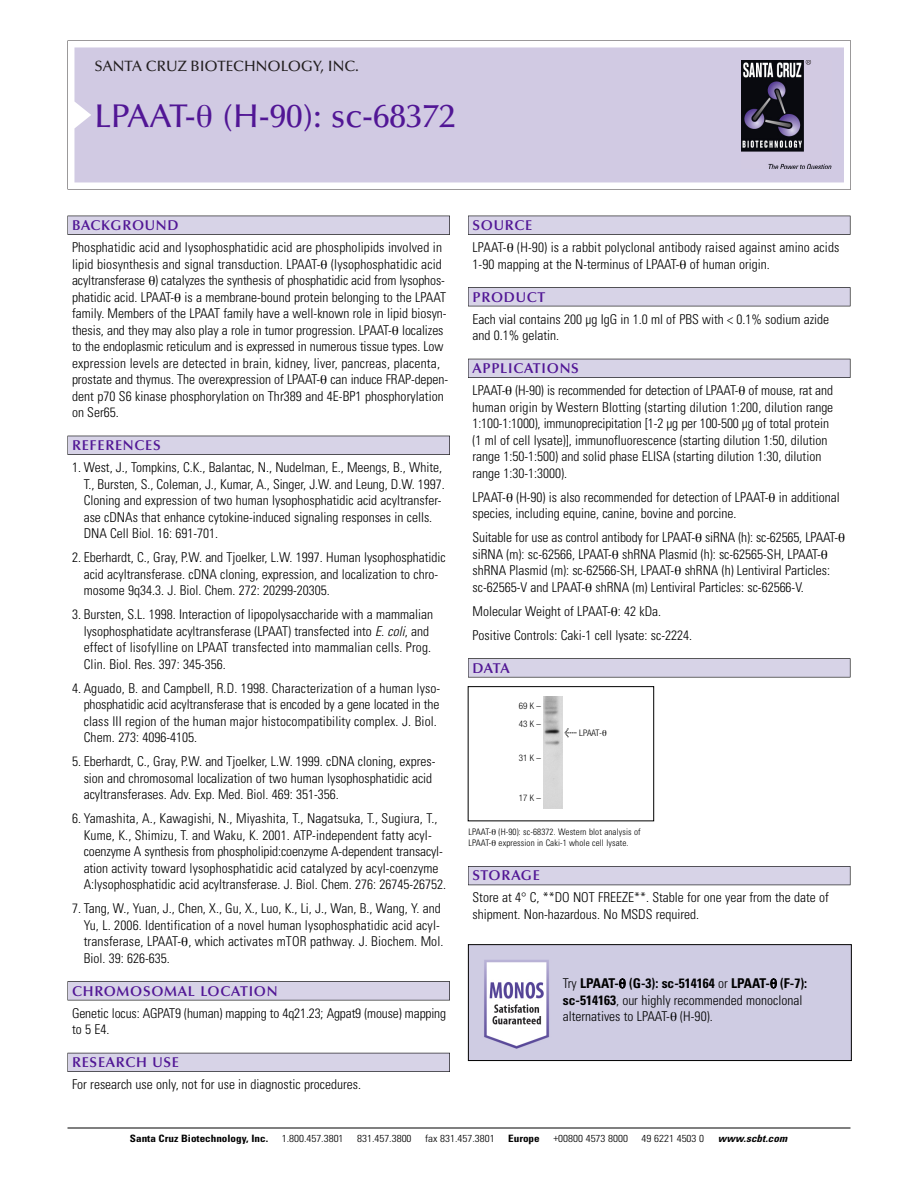
<style>
.page{position:relative;width:918px;height:1188px;background:#fff}
.page>*{position:absolute;margin:0;border:0;box-sizing:border-box;transform-origin:0 0}
.t1{font:500 33px "Optima";color:#511695}
.t2{font:500 15px "Optima";color:#231f20}
.t3{font:600 14.25px "Optima";letter-spacing:.05em;color:#511695}
.t4{font:300 condensed 13.5px/16.5px "Univers";color:#000}
.t5{font:300 condensed 10.2px "Univers";color:#000;scale:1.1 1}
.t6{font:700 condensed 10.2px "Univers";color:#000;scale:1.1 1}
.t7{font:italic 700 condensed 10.2px "Univers";letter-spacing:.005em;color:#000;scale:1.1 1}
.t8{font:300 condensed 9px/10.5px "Univers";letter-spacing:.015em;color:#000}
.t9{font:300 condensed 9px/18px "Helvetica Neue";color:#000}
.s1{font-style:italic}
.s2{font-family:"Meta Plus";font-weight:400;font-stretch:normal;font-size:10.5px}
.s3{font-weight:700}
</style>
<div class="page">
<svg style="left:68px;top:40px;width:783px;height:149px"></svg>
<div style="left:74px;top:47px;width:770px;height:135px;background:#d1cae3"></div>
<img style="left:741px;top:60px;width:90px;height:108px">
<div style="left:68px;top:216px;width:382px;height:19px;background:#525155"></div>
<div style="left:68px;top:216px;width:381px;height:18px;background:#d7d3e7"></div>
<div style="left:68px;top:436px;width:382px;height:19px;background:#515055"></div>
<div style="left:68px;top:436px;width:381px;height:18px;background:#d7d3e7"></div>
<div style="left:68px;top:981px;width:382px;height:19px;background:#545357"></div>
<div style="left:68px;top:982px;width:381px;height:18px;background:#d7d3e7"></div>
<div style="left:68px;top:1053px;width:382px;height:19px;background:#54535a"></div>
<div style="left:68px;top:1053px;width:381px;height:18px;background:#d7d3e7"></div>
<div style="left:468px;top:216px;width:382px;height:19px;background:#525155"></div>
<div style="left:468px;top:216px;width:382px;height:18px;background:#d7d3e7"></div>
<div style="left:468px;top:287px;width:382px;height:19px;background:#525155"></div>
<div style="left:468px;top:288px;width:382px;height:18px;background:#d7d3e7"></div>
<div style="left:468px;top:359px;width:382px;height:19px;background:#525158"></div>
<div style="left:468px;top:359px;width:382px;height:18px;background:#d7d3e7"></div>
<div style="left:468px;top:658px;width:382px;height:19px;background:#575759"></div>
<div style="left:468px;top:659px;width:382px;height:18px;background:#d7d3e7"></div>
<div style="left:468px;top:866px;width:382px;height:19px;background:#535259"></div>
<div style="left:468px;top:867px;width:382px;height:18px;background:#d7d3e7"></div>
<hr style="left:68px;top:1128px;width:782px;height:1px;background:#000">
<div style="left:468px;top:686px;width:186px;height:135px;border:1px solid #000"></div>
<img style="left:543px;top:696px;width:19px;height:113px">
<img style="left:470px;top:946px;width:380px;height:113px">
<div style="left:468px;top:944px;width:384px;height:117px;border:1px solid #000"></div>
<svg style="left:197px;top:105px;width:15px;height:23px"></svg>
<svg style="left:620px;top:979px;width:5px;height:9px"></svg>
<svg style="left:771px;top:979px;width:5px;height:9px"></svg>
<svg style="left:671px;top:1012px;width:5px;height:9px"></svg>
<p class="t2" style="left:94px;top:61px;width:266px">SANTA CRUZ BIOTECHNOLOGY, INC.</p>
<h1 class="t1" style="left:94px;top:103px;width:363px">LPAAT- (H-90): sc-68372</h1>
<p class="t3" style="left:72px;top:219px;width:108px">BACKGROUND</p>
<p class="t4" style="left:72px;top:240px;width:378px">Phosphatidic acid and lysophosphatidic acid are phospholipids involved in lipid biosynthesis and signal transduction. LPAAT- (lysophosphatidic acid acyltransferase ) catalyzes the synthesis of phosphatidic acid from lysophos&shy;phatidic acid. LPAAT- is a membrane-bound protein belonging to the LPAAT family. Members of the LPAAT family have a well-known role in lipid biosyn&shy;thesis, and they may also play a role in tumor progression. LPAAT- localizes to the endoplasmic reticulum and is expressed in numerous tissue types. Low expression levels are detected in brain, kidney, liver, pancreas, placenta, prostate and thymus. The overexpression of LPAAT- can induce FRAP-depen&shy;dent p70 S6 kinase phosphorylation on Thr389 and 4E-BP1 phosphorylation on Ser65.</p>
<p class="t3" style="left:72px;top:440px;width:90px">REFERENCES</p>
<p class="t4" style="left:84px;top:460px;width:363px;text-indent:-12px">1. West, J., Tompkins, C.K., Balantac, N., Nudelman, E., Meengs, B., White, T., Bursten, S., Coleman, J., Kumar, A., Singer, J.W. and Leung, D.W. 1997.<br>Cloning and expression of two human lysophosphatidic acid acyltransfer&shy;ase cDNAs that enhance cytokine-induced signaling responses in cells.<br>DNA Cell Biol. 16: 691-701.</p>
<p class="t4" style="left:84px;top:550px;width:363px;text-indent:-12px">2. Eberhardt, C., Gray, P.W. and Tjoelker, L.W. 1997. Human lysophosphatidic acid acyltransferase. cDNA cloning, expression, and localization to chro&shy;mosome 9q34.3. J. Biol. Chem. 272: 20299-20305.</p>
<p class="t4" style="left:84px;top:607px;width:351px;text-indent:-12px">3. Bursten, S.L. 1998. Interaction of lipopolysaccharide with a mammalian lysophosphatidate acyltransferase (LPAAT) transfected into <span class="s1">E. coli</span>, and effect of lisofylline on LPAAT transfected into mammalian cells. Prog.<br>Clin. Biol. Res. 397: 345-356.</p>
<p class="t4" style="left:84px;top:681px;width:358px;text-indent:-12px">4. Aguado, B. and Campbell, R.D. 1998. Characterization of a human lyso&shy;phosphatidic acid acyltransferase that is encoded by a gene located in the class III region of the human major histocompatibility complex. J. Biol.<br>Chem. 273: 4096-4105.</p>
<p class="t4" style="left:84px;top:754px;width:353px;text-indent:-12px">5. Eberhardt, C., Gray, P.W. and Tjoelker, L.W. 1999. cDNA cloning, expres&shy;sion and chromosomal localization of two human lysophosphatidic acid acyltransferases. Adv. Exp. Med. Biol. 469: 351-356.</p>
<p class="t4" style="left:84px;top:811px;width:364px;text-indent:-12px">6. Yamashita, A., Kawagishi, N., Miyashita, T., Nagatsuka, T., Sugiura, T., Kume, K., Shimizu, T. and Waku, K. 2001. ATP-independent fatty acyl&shy;coenzyme A synthesis from phospholipid:coenzyme A-dependent transacyl&shy;ation activity toward lysophosphatidic acid catalyzed by acyl-coenzyme A:lysophosphatidic acid acyltransferase. J. Biol. Chem. 276: 26745-26752.</p>
<p class="t4" style="left:84px;top:901px;width:361px;text-indent:-12px">7. Tang, W., Yuan, J., Chen, X., Gu, X., Luo, K., Li, J., Wan, B., Wang, Y. and Yu, L. 2006. Identification of a novel human lysophosphatidic acid acyl&shy;transferase, LPAAT- , which activates mTOR pathway. J. Biochem. Mol.<br>Biol. 39: 626-635.</p>
<p class="t3" style="left:72px;top:985px;width:207px">CHROMOSOMAL LOCATION</p>
<p class="t4" style="left:72px;top:1006px;width:376px">Genetic locus: AGPAT9 (human) mapping to 4q21.23; Agpat9 (mouse) mapping to 5 E4.</p>
<p class="t3" style="left:72px;top:1057px;width:109px">RESEARCH USE</p>
<p class="t4" style="left:72px;top:1077px;width:290px">For research use only, not for use in diagnostic procedures.</p>
<p class="t3" style="left:473px;top:219px;width:61px">SOURCE</p>
<p class="t4" style="left:473px;top:240px;width:368px">LPAAT- (H-90) is a rabbit polyclonal antibody raised against amino acids<br>1-90 mapping at the N-terminus of LPAAT- of human origin.</p>
<p class="t3" style="left:473px;top:291px;width:74px">PRODUCT</p>
<p class="t4" style="left:473px;top:312px;width:358px">Each vial contains 200 µg IgG in 1.0 ml of PBS with &lt; 0.1% sodium azide and 0.1% gelatin.</p>
<p class="t3" style="left:473px;top:363px;width:108px">APPLICATIONS</p>
<p class="t4" style="left:473px;top:383px;width:362px">LPAAT- (H-90) is recommended for detection of LPAAT- of mouse, rat and human origin by Western Blotting (starting dilution 1:200, dilution range 1:100-1:1000), immunoprecipitation [1-2 µg per 100-500 µg of total protein (1 ml of cell lysate)], immunofluorescence (starting dilution 1:50, dilution range 1:50-1:500) and solid phase ELISA (starting dilution 1:30, dilution range 1:30-1:3000).</p>
<p class="t4" style="left:473px;top:490px;width:369px">LPAAT- (H-90) is also recommended for detection of LPAAT- in additional species, including equine, canine, bovine and porcine.</p>
<p class="t4" style="left:473px;top:530px;width:367px">Suitable for use as control antibody for LPAAT- siRNA (h): sc-62565, LPAAT&shy;siRNA (m): sc-62566, LPAAT- shRNA Plasmid (h): sc-62565-SH, LPAAT&shy;shRNA Plasmid (m): sc-62566-SH, LPAAT- shRNA (h) Lentiviral Particles: sc-62565-V and LPAAT- shRNA (m) Lentiviral Particles: sc-62566-V.</p>
<p class="t4" style="left:473px;top:600px;width:221px;line-height:24px">Molecular Weight of LPAAT- : 42 kDa.<br>Positive Controls: Caki-1 cell lysate: sc-2224.</p>
<p class="t3" style="left:473px;top:662px;width:39px">DATA</p>
<p class="t9" style="left:519px;top:697px;width:24px">69K–<br>43K–</p>
<p class="t9" style="left:519px;top:750px;width:24px">31K–</p>
<p class="t9" style="left:519px;top:789px;width:24px">17K–</p>
<p class="t9" style="left:564px;top:724px;width:39px"><span class="s2">&lt;</span> LPAAT-</p>
<p class="t8" style="left:468px;top:828px;width:174px">LPAAT- (H-90): sc-68372. Western blot analysis of<br>LPAAT- expression in Caki-1 whole cell lysate.</p>
<p class="t3" style="left:473px;top:870px;width:69px">STORAGE</p>
<p class="t4" style="left:473px;top:891px;width:358px">Store at 4° C, **DO NOT FREEZE**. Stable for one year from the date of shipment. Non-hazardous. No MSDS required.</p>
<p class="t4" style="left:563px;top:976px;width:246px">Try <span class="s3">LPAAT- (G-3): sc-514164</span> or <span class="s3">LPAAT- (F-7): sc-514163</span>, our highly recommended monoclonal alternatives to LPAAT- (H-90).</p>
<p class="t6" style="left:130px;top:1135px;width:127px">Santa Cruz Biotechnology, Inc.</p>
<p class="t5" style="left:282px;top:1135px;width:58px">1.800.457.3801</p>
<p class="t5" style="left:357px;top:1135px;width:51px">831.457.3800</p>
<p class="t5" style="left:425px;top:1135px;width:65px">fax 831.457.3801</p>
<p class="t6" style="left:508px;top:1135px;width:30px">Europe</p>
<p class="t5" style="left:553px;top:1135px;width:69px">+00800 4573 8000</p>
<p class="t5" style="left:642px;top:1135px;width:58px">49 6221 4503 0</p>
<p class="t7" style="left:718px;top:1135px;width:64px">www.scbt.com</p>
</div>
